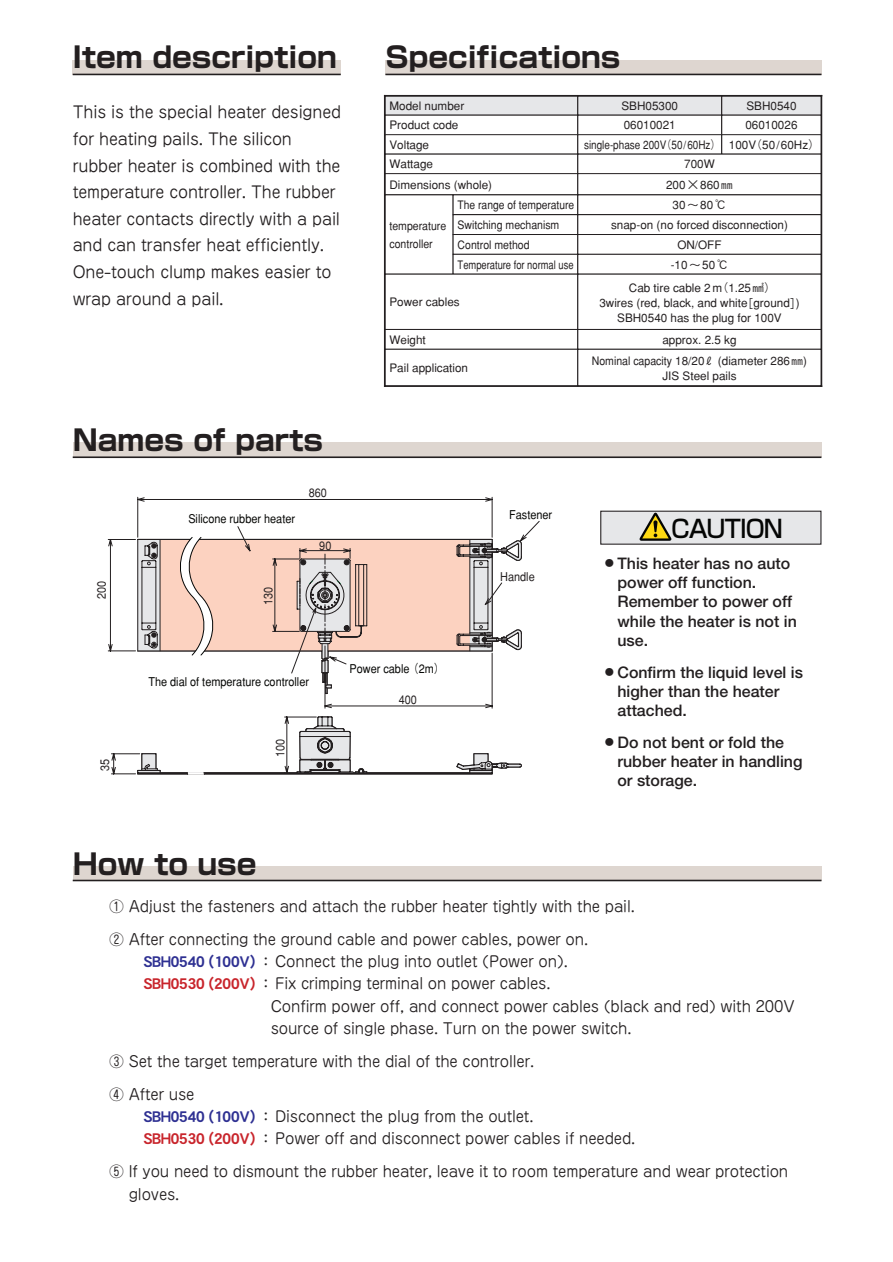
<style>
.page{position:relative;width:893px;height:1262px;background:#fff}
.page>*{position:absolute;margin:0;border:0;box-sizing:border-box;transform-origin:0 0}
.t1{font:700 28.65px "Shin Go";color:#231f20}
.t2{font:500 24.45px "Shin Go";letter-spacing:-.05em;color:#040504;scale:.96 1}
.t3{font:15.9px/26.5px "Jun 201";letter-spacing:-.01em;color:#231f20}
.t4{font:700 15.9px/19.2px "Futo Go B101";color:#231f20}
.t5{font:14.85px/22.4px "Jun 201";letter-spacing:-.01em;color:#231f20}
.t6{font:500 12.15px "Gothic BBB";color:#050604;scale:.9 1}
.t7{font:500 12.15px "Gothic BBB";color:#231f20;scale:.9 1}
.t8{font:500 11.7px/14.9px "Gothic BBB";color:#231f20;text-align:center}
.t9{font:500 11.7px/17.9px "Gothic BBB";color:#231f20;scale:.9 1}
.t10{font:500 11.7px "Gothic BBB";color:#231f20;scale:.85 1}
.t11{font:500 11.7px "Gothic BBB";color:#231f20;scale:.8 1}
.t12{font:500 11.7px "Gothic BBB";color:#231f20;scale:.88 1}
.s1{font-family:"BLS Gaiji ST Gth";font-weight:400}
.s2{font-family:"DFPHS Gothic CID W7";color:#2e3092}
.s3{font-family:"DFPHS Gothic CID W7";color:#c8242b}
</style>
<div class="page">
<div style="left:73px;top:865px;width:748px;height:15px;background:#ded6d0"></div>
<div style="left:73px;top:442px;width:748px;height:15px;background:#ded6d0"></div>
<div style="left:385px;top:60px;width:436px;height:14px;background:#ded6d0"></div>
<div style="left:73px;top:60px;width:268px;height:14px;background:#ded6d0"></div>
<hr style="left:73px;top:74px;width:268px;height:1px;background:#231f20">
<hr style="left:73px;top:456px;width:748px;height:2px;background:#231f20">
<hr style="left:73px;top:879px;width:748px;height:2px;background:#231f20">
<hr style="left:385px;top:74px;width:436px;height:1px;background:#231f20">
<svg style="left:108px;top:497px;width:384px;height:155px"></svg>
<svg style="left:136px;top:521px;width:403px;height:254px"></svg>
<div style="left:385px;top:96px;width:193px;height:19px;background:#e6e7e9"></div>
<div style="left:384px;top:96px;width:194px;height:19px;border:1px solid #231f20"></div>
<div style="left:578px;top:96px;width:143px;height:19px;background:#e6e7e9"></div>
<div style="left:577px;top:96px;width:145px;height:19px;border:1px solid #231f20"></div>
<div style="left:721px;top:96px;width:100px;height:19px;background:#e6e7e9"></div>
<div style="left:721px;top:96px;width:100px;height:19px;border:1px solid #231f20"></div>
<div style="left:384px;top:134px;width:194px;height:20px;border:1px solid #231f20"></div>
<div style="left:577px;top:134px;width:145px;height:20px;border:1px solid #231f20"></div>
<div style="left:721px;top:134px;width:100px;height:20px;border:1px solid #231f20"></div>
<div style="left:384px;top:173px;width:194px;height:22px;border:1px solid #231f20"></div>
<div style="left:577px;top:173px;width:244px;height:22px;border:1px solid #231f20"></div>
<div style="left:453px;top:214px;width:125px;height:21px;border:1px solid #231f20"></div>
<div style="left:577px;top:214px;width:244px;height:21px;border:1px solid #231f20"></div>
<div style="left:453px;top:234px;width:125px;height:21px;border:1px solid #231f20"></div>
<div style="left:577px;top:234px;width:244px;height:21px;border:1px solid #231f20"></div>
<div style="left:453px;top:254px;width:125px;height:20px;border:1px solid #231f20"></div>
<div style="left:577px;top:254px;width:244px;height:20px;border:1px solid #231f20"></div>
<div style="left:384px;top:329px;width:194px;height:20px;border:1px solid #231f20"></div>
<div style="left:577px;top:329px;width:244px;height:20px;border:1px solid #231f20"></div>
<div style="left:384px;top:349px;width:194px;height:37px;border:1px solid #231f20"></div>
<div style="left:577px;top:349px;width:244px;height:37px;border:1px solid #231f20"></div>
<hr style="left:384px;top:95px;width:438px;height:1px;background:#231f20">
<hr style="left:384px;top:385px;width:438px;height:2px;background:#231f20">
<hr style="left:384px;top:95px;width:1px;height:292px;background:#231f20">
<hr style="left:820px;top:95px;width:2px;height:292px;background:#231f20">
<div style="left:600px;top:511px;width:221px;height:33px;background:#e6e7e9"></div>
<svg style="left:639px;top:512px;width:33px;height:29px"></svg>
<div style="left:600px;top:510px;width:221px;height:34px;border:1px solid #231f20"></div>
<h1 class="t1" style="left:73px;top:47px;width:266px">Item description</h1>
<p class="t3" style="left:73px;top:101px;width:270px">This is the special heater designed for heating pails. The silicon rubber heater is combined with the temperature controller. The rubber heater contacts directly with a pail and can transfer heat efficiently.<br>One-touch clump makes easier to wrap around a pail.</p>
<h1 class="t1" style="left:385px;top:47px;width:236px">Specifications</h1>
<p class="t8" style="left:389px;top:100px;width:76px">Model number</p>
<p class="t8" style="left:621px;top:100px;width:58px">SBH05300</p>
<p class="t8" style="left:746px;top:100px;width:52px">SBH0540</p>
<p class="t8" style="left:389px;top:119px;width:70px">Product code</p>
<p class="t8" style="left:623px;top:119px;width:54px">06010021</p>
<p class="t8" style="left:745px;top:119px;width:54px">06010026</p>
<p class="t8" style="left:389px;top:139px;width:41px">Voltage</p>
<p class="t10" style="left:584px;top:140px;width:279px">single-phase 200V（50/60Hz） 100V（50/60Hz）</p>
<p class="t8" style="left:389px;top:158px;width:45px">Wattage</p>
<p class="t8" style="left:684px;top:158px;width:32px">700W</p>
<p class="t8" style="left:389px;top:178px;width:104px">Dimensions (whole)</p>
<p class="t8" style="left:666px;top:178px;width:68px">200×860㎜</p>
<p class="t9" style="left:389px;top:218px;width:65px">temperature controller</p>
<p class="t12" style="left:457px;top:200px;width:134px">The range of temperature</p>
<p class="t8" style="left:672px;top:199px;width:55px">30～80℃</p>
<p class="t9" style="left:457px;top:217px;width:115px">Switching mechanism</p>
<p class="t8" style="left:611px;top:219px;width:178px">snap-on (no forced disconnection)</p>
<p class="t9" style="left:457px;top:237px;width:81px">Control method</p>
<p class="t8" style="left:677px;top:239px;width:46px">ON/OFF</p>
<p class="t11" style="left:457px;top:260px;width:146px">Temperature for normal use</p>
<p class="t8" style="left:670px;top:258px;width:59px">-10～50℃</p>
<p class="t8" style="left:389px;top:296px;width:72px">Power cables</p>
<p class="t8" style="left:599px;top:282px;width:204px">Cab tire cable 2 m（1.25<span class="s1">袿</span>）<br>3wires (red, black, and white［ground］)<br>SBH0540 has the plug for 100V</p>
<p class="t8" style="left:389px;top:334px;width:38px">Weight</p>
<p class="t8" style="left:662px;top:334px;width:76px">approx. 2.5 kg</p>
<p class="t8" style="left:389px;top:362px;width:80px">Pail application</p>
<p class="t9" style="left:592px;top:355px;width:241px;line-height:14.9px;text-align:center">Nominal capacity 18/20<span class="s1">褄</span> (diameter 286㎜)<br>JIS Steel pails</p>
<h1 class="t1" style="left:73px;top:430px;width:252px">Names of parts</h1>
<p class="t7" style="left:97px;top:599px;width:22px;rotate:-90deg">200</p>
<p class="t6" style="left:188px;top:513px;width:120px">Silicone rubber heater</p>
<p class="t7" style="left:309px;top:488px;width:22px">860</p>
<p class="t7" style="left:319px;top:540px;width:15px">90</p>
<p class="t7" style="left:263px;top:605px;width:22px;rotate:-90deg">130</p>
<p class="t7" style="left:100px;top:770px;width:15px;rotate:-90deg">35</p>
<p class="t6" style="left:148px;top:676px;width:180px">The dial of temperature controller</p>
<p class="t7" style="left:275px;top:757px;width:22px;rotate:-90deg">100</p>
<p class="t6" style="left:349px;top:664px;width:107px">Power cable （2m）</p>
<p class="t7" style="left:399px;top:694px;width:22px">400</p>
<p class="t6" style="left:509px;top:510px;width:49px">Fastener</p>
<p class="t7" style="left:500px;top:571px;width:40px">Handle</p>
<h2 class="t2" style="left:671px;top:520px;width:118px">CAUTION</h2>
<p class="t4" style="left:617px;top:555px;width:181px;text-indent:-16px"><span class="s1">蘆</span>This heater has no auto power off function.<br>Remember to power off while the heater is not in use.</p>
<p class="t4" style="left:617px;top:664px;width:187px;text-indent:-16px"><span class="s1">蘆</span>Confirm the liquid level is higher than the heater attached.</p>
<p class="t4" style="left:617px;top:734px;width:186px;text-indent:-16px"><span class="s1">蘆</span>Do not bent or fold the rubber heater in handling or storage.</p>
<h1 class="t1" style="left:73px;top:853px;width:185px">How to use</h1>
<p class="t5" style="left:109px;top:896px;width:527px">① Adjust the fasteners and attach the rubber heater tightly with the pail.</p>
<p class="t5" style="left:109px;top:929px;width:480px">② After connecting the ground cable and power cables, power on.</p>
<p class="t5" style="left:143px;top:952px;width:426px"><span class="s2">SBH0540（100V）</span>：Connect the plug into outlet (Power on).</p>
<p class="t5" style="left:143px;top:974px;width:408px"><span class="s3">SBH0530（200V）</span>：Fix crimping terminal on power cables.</p>
<p class="t5" style="left:271px;top:996px;width:525px">Confirm power off, and connect power cables (black and red) with 200V</p>
<p class="t5" style="left:271px;top:1019px;width:362px">source of single phase. Turn on the power switch.</p>
<p class="t5" style="left:109px;top:1052px;width:426px">③ Set the target temperature with the dial of the controller.</p>
<p class="t5" style="left:143px;top:1085px;width:493px;text-indent:-34px">④ After use<br><span class="s2">SBH0540（100V）</span>：Disconnect the plug from the outlet.<br><span class="s3">SBH0530（200V）</span>：Power off and disconnect power cables if needed.</p>
<p class="t5" style="left:129px;top:1162px;width:661px;text-indent:-20px">⑤ If you need to dismount the rubber heater, leave it to room temperature and wear protection gloves.</p>
</div>
